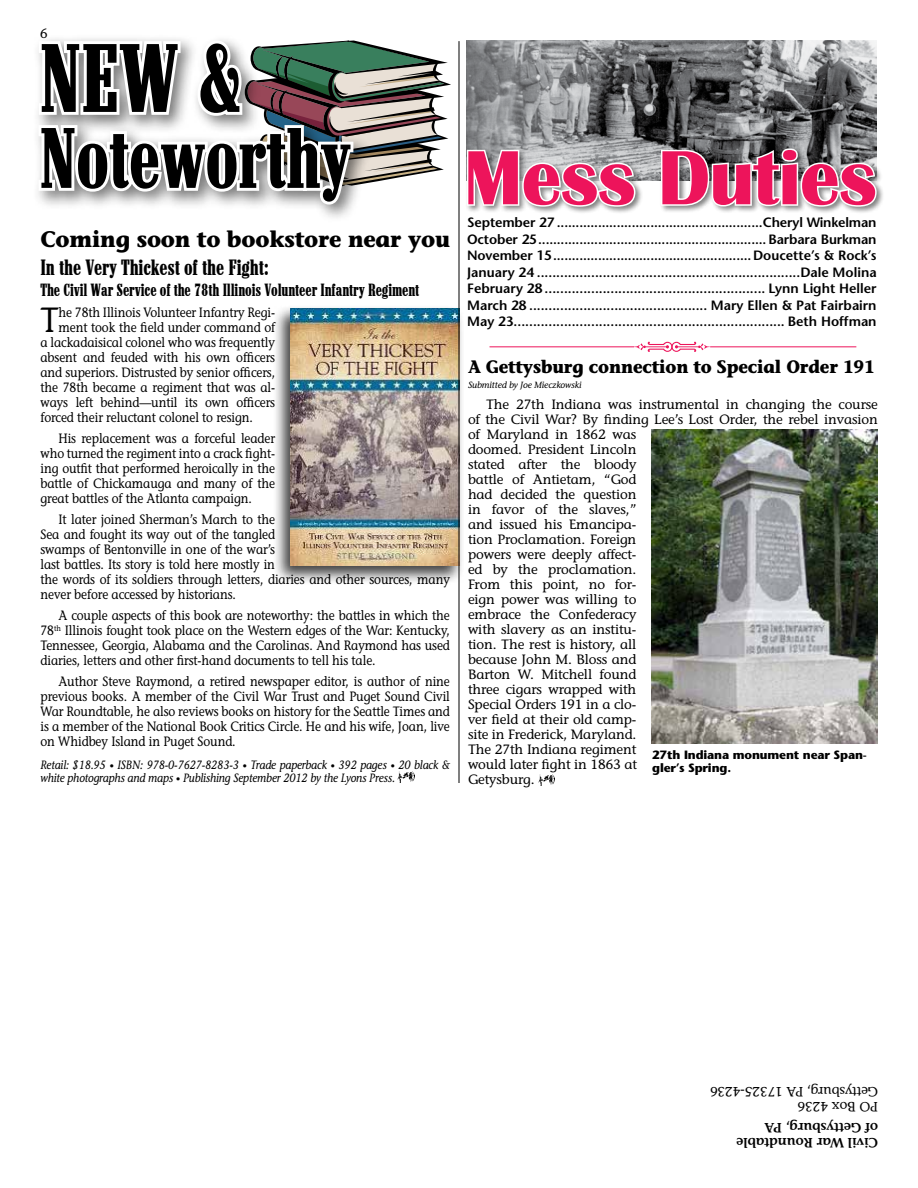
<style>
.page{position:relative;width:918px;height:1188px;background:#fff}
.page>*{position:absolute;margin:0;border:0;box-sizing:border-box;transform-origin:0 0}
.t1{font:99.3px "Marlboro";color:#000}
.t2{font:87.6px "Marlboro";letter-spacing:-.01em;color:#000}
.t3{font:700 79.5px "Britannic";letter-spacing:-.01em;color:#ed145b}
.t4{font:34.95px "Stone Informal";color:#000;scale:.89 1}
.t5{font:700 22.5px "Stone Informal";letter-spacing:-.01em;color:#000}
.t6{font:22.5px "Marlboro";letter-spacing:-.01em;color:#000}
.t7{font:18px "Marlboro";letter-spacing:-.01em;color:#000}
.t8{font:700 18px "Stone Informal";letter-spacing:-.01em;color:#000;scale:.94 1}
.t9{font:13.5px/15px "Stone Informal";letter-spacing:-.01em;color:#000;text-align:justify;scale:.89 1}
.t10{font:13.5px/15px "Stone Informal";letter-spacing:-.01em;color:#000}
.t11{font:600 13.5px/16.5px "Stone Sans";color:#000;text-align:justify}
.t12{font:600 13.5px/15px "Stone Informal";letter-spacing:-.01em;color:#000}
.t13{font:italic 12px/13.5px "Stone Informal";letter-spacing:-.01em;color:#000;scale:.89 1}
.t14{font:700 12px/13.5px "Stone Sans";letter-spacing:-.01em;color:#000}
.t15{font:italic 9px "Stone Informal";letter-spacing:-.01em;color:#000}
.s1{font-size:9px}
</style>
<div class="page">
<img style="left:467px;top:41px;width:409px;height:106px">
<div style="left:465px;top:147px;width:419px;height:68px;background:#000;opacity:.5"></div>
<svg style="left:465px;top:146px;width:172px;height:62px"></svg>
<svg style="left:659px;top:147px;width:219px;height:61px"></svg>
<svg style="left:38px;top:38px;width:413px;height:180px"></svg>
<svg style="left:634px;top:342px;width:76px;height:10px"></svg>
<hr style="left:490px;top:347px;width:144px;height:1px;background:#ed145b">
<hr style="left:710px;top:347px;width:146px;height:1px;background:#ed145b">
<div style="left:273px;top:305px;width:192px;height:280px;background:#000;opacity:.75"></div>
<img style="left:290px;top:309px;width:169px;height:256px">
<img style="left:398px;top:771px;width:17px;height:11px">
<img style="left:651px;top:429px;width:227px;height:315px">
<img style="left:538px;top:775px;width:17px;height:11px">
<hr style="left:459px;top:41px;width:1px;height:742px;background:#000">
<p class="t10" style="left:40px;top:26px;width:9px">6</p>
<h1 class="t1" style="left:39px;top:25px;width:204px">NEW &amp;</h1>
<h2 class="t2" style="left:39px;top:111px;width:313px">Noteworthy</h2>
<h3 class="t5" style="left:40px;top:225px;width:411px">Coming soon to bookstore near you</h3>
<h3 class="t6" style="left:40px;top:256px;width:230px">In the Very Thickest of the Fight:</h3>
<h3 class="t7" style="left:40px;top:281px;width:380px">The Civil War Service of the 78th Illinois Volunteer Infantry Regiment</h3>
<h3 class="t4" style="left:40px;top:300px;width:22px">T</h3>
<p class="t9" style="left:59px;top:305px;width:245px">he 78th Illinois Volunteer Infantry Regi-</p>
<p class="t9" style="left:59px;top:320px;width:245px">ment took the field under command of</p>
<p class="t9" style="left:41px;top:335px;width:265px">a lackadaisical colonel who was frequently</p>
<p class="t9" style="left:41px;top:350px;width:265px">absent and feuded with his own officers</p>
<p class="t9" style="left:41px;top:365px;width:265px">and superiors. Distrusted by senior officers,</p>
<p class="t9" style="left:41px;top:380px;width:265px">the 78th became a regiment that was al-</p>
<p class="t9" style="left:40px;top:395px;width:265px">ways left behind—until its own officers</p>
<p class="t9" style="left:40px;top:410px;width:240px">forced their reluctant colonel to resign.</p>
<p class="t9" style="left:40px;top:431px;width:265px;text-indent:18px">His replacement was a forceful leader who turned the regiment into a crack fight&shy;ing outfit that performed heroically in the battle of Chickamauga and many of the great battles of the Atlanta campaign.</p>
<p class="t9" style="left:40px;top:512px;width:462px;text-align:left;text-indent:18px">It later joined Sherman’s March to the<br>Sea and fought its way out of the tangled<br>swamps of Bentonville in one of the war’s<br>last battles. Its story is told here mostly in<br>the words of its soldiers through letters, diaries and other sources, many never before accessed by historians.</p>
<p class="t9" style="left:40px;top:608px;width:462px;text-indent:18px">A couple aspects of this book are noteworthy: the battles in which the 78<sup>th</sup> Illinois fought took place on the Western edges of the War: Kentucky, Tennessee, Georgia, Alabama and the Carolinas. And Raymond has used diaries, letters and other first-hand documents to tell his tale.</p>
<p class="t9" style="left:41px;top:674px;width:462px;text-indent:18px">Author Steve Raymond, a retired newspaper editor, is author of nine previous books. A member of the Civil War Trust and Puget Sound Civil War Roundtable, he also reviews books on history for the Seattle Times and is a member of the National Book Critics Circle. He and his wife, Joan, live on Whidbey Island in Puget Sound.</p>
<p class="t13" style="left:40px;top:758px;width:462px">Retail: $18.95 <span class="s1">•</span> ISBN: 978-0-7627-8283-3 <span class="s1">•</span> Trade paperback <span class="s1">•</span> 392 pages <span class="s1">•</span> 20 black &amp; white photographs and maps <span class="s1">•</span> Publishing September 2012 by the Lyons Press.</p>
<h3 class="t3" style="left:464px;top:133px;width:414px">Mess Duties</h3>
<p class="t11" style="left:467px;top:214px;width:411px">September 27 .......................................................Cheryl Winkelman October 25............................................................. Barbara Burkman November 15.....................................................Doucette’s &amp; Rock’s January 24 ....................................................................Dale Molina February 28 ......................................................... Lynn Light Heller March 28 .............................................. Mary Ellen &amp; Pat Fairbairn May 23...................................................................... Beth Hoffman</p>
<h3 class="t8" style="left:468px;top:355px;width:434px">A Gettysburg connection to Special Order 191</h3>
<p class="t15" style="left:468px;top:379px;width:115px">Submitted by Joe Mieczkowski</p>
<p class="t10" style="left:468px;top:397px;width:411px;text-indent:18px">The 27th Indiana was instrumental in changing the course of the Civil War? By finding Lee’s Lost Order, the rebel invasion of Maryland in 1862 was<br>doomed. President Lincoln<br>stated after the bloody<br>battle of Antietam, “God<br>had decided the question<br>in favor of the slaves,”<br>and issued his Emancipa-<br>tion Proclamation. Foreign<br>powers were deeply affect-<br>ed by the proclamation.<br>From this point, no for-<br>eign power was willing to<br>embrace the Confederacy<br>with slavery as an institu-<br>tion. The rest is history, all<br>because John M. Bloss and<br>Barton W. Mitchell found<br>three cigars wrapped with<br>Special Orders 191 in a clo-<br>ver field at their old camp-<br>site in Frederick, Maryland.<br>The 27th Indiana regiment<br>would later fight in 1863 at<br>Getysburg.</p>
<p class="t14" style="left:652px;top:748px;width:216px">27th Indiana monument near Span&shy;gler’s Spring.</p>
<p class="t10" style="left:878px;top:1114px;width:170px;rotate:-180deg">PO Box 4236<br>Gettysburg, PA 17325-4236</p>
<p class="t12" style="left:878px;top:1150px;width:143px;rotate:-180deg">Civil War Roundtable of Gettysburg, PA</p>
</div>
